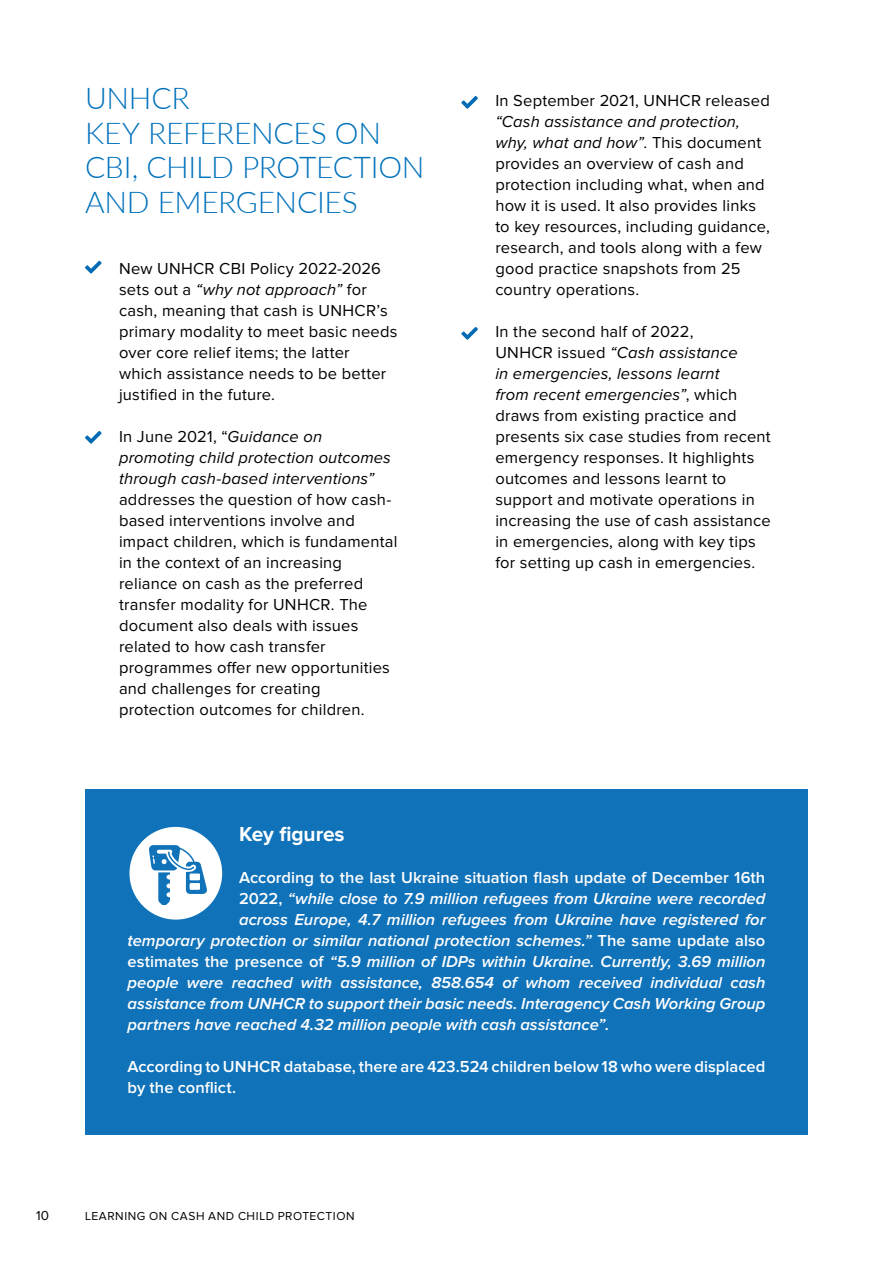
<style>
.page{position:relative;width:893px;height:1263px;background:#fff}
.page>*{position:absolute;margin:0;border:0;box-sizing:border-box;transform-origin:0 0}
.t1{font:300 30px/34.5px "Lato";letter-spacing:-.01em;color:#0072bc}
.t2{font:700 21px "Proxima Nova";letter-spacing:-.005em;color:#fff}
.t3{font:16.5px/21px "Proxima Nova";letter-spacing:.015em;color:#000}
.t4{font:italic 600 16.5px "Proxima Nova";color:#fff}
.t5{font:600 16.5px/21px "Proxima Nova";color:#fff}
.t6{font:italic 16.5px/21px "Proxima Nova";letter-spacing:.01em;color:#000}
.t7{font:13.5px "Proxima Nova";color:#000}
.t8{font:12px "Proxima Nova";letter-spacing:.045em;color:#000}
.s1{font-style:italic}
.s2{font-style:normal}
</style>
<div class="page">
<div style="left:85px;top:789px;width:723px;height:346px;background:#1072b9"></div>
<div style="left:129px;top:827px;width:93px;height:92px;background:#fff;border-radius:50%"></div>
<svg style="left:85px;top:261px;width:17px;height:13px"></svg>
<svg style="left:85px;top:431px;width:17px;height:13px"></svg>
<svg style="left:461px;top:327px;width:17px;height:13px"></svg>
<svg style="left:461px;top:96px;width:17px;height:13px"></svg>
<svg style="left:149px;top:845px;width:58px;height:59px"></svg>
<h1 class="t1" style="left:85px;top:80px;width:341px">UNHCR<br>KEY REFERENCES ON<br>CBI, CHILD PROTECTION<br>AND EMERGENCIES</h1>
<p class="t3" style="left:119px;top:258px;width:280px">New UNHCR CBI Policy 2022-2026 sets out a <span class="s1">“why not approach”</span> for cash, meaning that cash is UNHCR’s primary modality to meet basic needs over core relief items; the latter<br>which assistance needs to be better justified in the future.</p>
<p class="t6" style="left:119px;top:426px;width:273px"><span class="s2">In June 2021, “</span>Guidance on promoting child protection outcomes through cash-based interventions”</p>
<p class="t3" style="left:119px;top:489px;width:280px">addresses the question of how cash&shy;based interventions involve and impact children, which is fundamental in the context of an increasing reliance on cash as the preferred transfer modality for UNHCR. The document also deals with issues related to how cash transfer programmes offer new opportunities and challenges for creating protection outcomes for children.</p>
<p class="t3" style="left:495px;top:90px;width:276px">In September 2021, UNHCR released</p>
<p class="t3" style="left:495px;top:111px;width:276px"><span class="s1">“Cash assistance and protection, why, what and how”</span>. This document provides an overview of cash and protection including what, when and how it is used. It also provides links to key resources, including guidance, research, and tools along with a few good practice snapshots from 25 country operations.</p>
<p class="t3" style="left:495px;top:321px;width:277px">In the second half of 2022,<br>UNHCR issued <span class="s1">“Cash assistance<br>in emergencies, lessons learnt<br>from recent emergencies”</span>, which draws from existing practice and presents six case studies from recent emergency responses. It highlights outcomes and lessons learnt to support and motivate operations in increasing the use of cash assistance in emergencies, along with key tips for setting up cash in emergencies.</p>
<p class="t2" style="left:239px;top:824px;width:107px">Key figures</p>
<p class="t5" style="left:239px;top:867px;width:528px">According to the last Ukraine situation flash update of December 16th</p>
<p class="t4" style="left:239px;top:890px;width:528px"><span class="s2">2022,</span> “while close to 7.9 million refugees from Ukraine were recorded</p>
<p class="t4" style="left:239px;top:911px;width:528px">across Europe, 4.7 million refugees from Ukraine have registered for</p>
<p class="t4" style="left:128px;top:932px;width:639px">temporary protection or similar national protection schemes.” <span class="s2">The same update also</span></p>
<p class="t4" style="left:128px;top:954px;width:639px"><span class="s2">estimates the presence of</span> “5.9 million of IDPs within Ukraine. Currently, 3.69 million</p>
<p class="t4" style="left:128px;top:975px;width:639px">people were reached with assistance, 858.654 of whom received individual cash</p>
<p class="t4" style="left:128px;top:996px;width:639px">assistance from UNHCR to support their basic needs. Interagency Cash Working Group</p>
<p class="t4" style="left:128px;top:1017px;width:483px">partners have reached 4.32 million people with cash assistance”<span class="s2">.</span></p>
<p class="t5" style="left:128px;top:1056px;width:639px">According to UNHCR database, there are 423.524 children below 18 who were displaced by the conflict.</p>
<p class="t7" style="left:36px;top:1209px;width:15px">10</p>
<p class="t8" style="left:85px;top:1211px;width:271px">LEARNING ON CASH AND CHILD PROTECTION</p>
</div>
